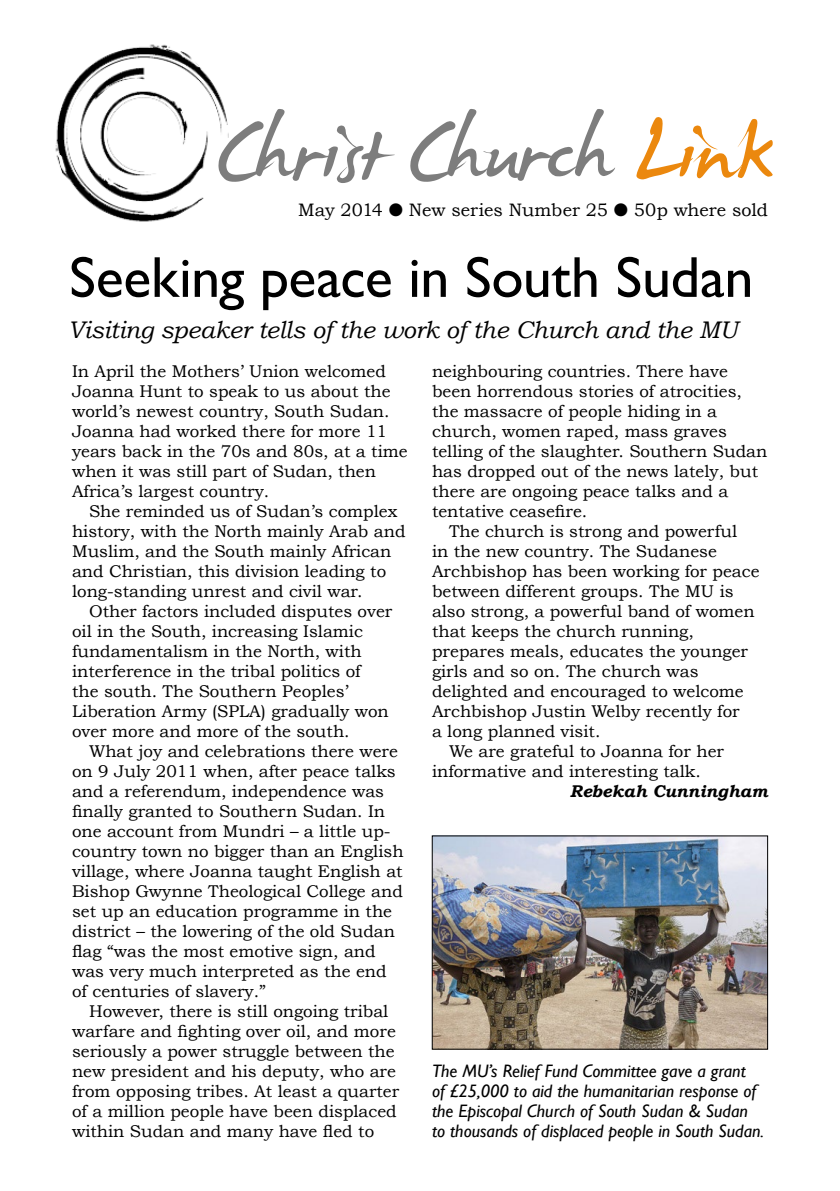
<style>
.page{position:relative;width:840px;height:1191px;background:#fff}
.page>*{position:absolute;margin:0;border:0;box-sizing:border-box;transform-origin:0 0}
.t1{font:136px "James Fajardo";letter-spacing:-.005em;color:#7d7d7d}
.t2{font:58px "Gill Sans";letter-spacing:-.005em;color:#000}
.t3{font:italic 24px "Bookman Old Style";letter-spacing:-.01em;color:#000}
.t4{font:italic 18px/20px "Gill Sans";color:#000}
.t5{font:18px "Bookman Old Style";color:#000}
.t6{font:17px/20px "Bookman Old Style";color:#000}
.t7{font:italic 700 17px "Bookman Old Style";color:#000}
.s1{color:#eb880e}
</style>
<div class="page">
<img style="left:45px;top:35px;width:196px;height:196px;border-radius:98px">
<img style="left:434px;top:837px;width:331px;height:210px">
<h1 class="t1" style="left:215px;top:83px;width:558px">Christ Church <span class="s1">Link</span></h1>
<p class="t5" style="left:298px;top:200px;width:471px">May 2014 ● New series Number 25 ● 50p where sold</p>
<h2 class="t2" style="left:69px;top:243px;width:685px">Seeking peace in South Sudan</h2>
<h3 class="t3" style="left:68px;top:316px;width:671px">Visiting speaker tells of the work of the Church and the MU</h3>
<p class="t6" style="left:72px;top:361px;width:337px">In April the Mothers’ Union welcomed Joanna Hunt to speak to us about the world’s newest country, South Sudan.<br>Joanna had worked there for more 11 years back in the 70s and 80s, at a time when it was still part of Sudan, then Africa’s largest country.</p>
<p class="t6" style="left:72px;top:501px;width:335px;text-indent:17px">She reminded us of Sudan’s complex history, with the North mainly Arab and Muslim, and the South mainly African and Christian, this division leading to long-standing unrest and civil war.</p>
<p class="t6" style="left:72px;top:601px;width:321px;text-indent:17px">Other factors included disputes over oil in the South, increasing Islamic fundamentalism in the North, with interference in the tribal politics of<br>the south. The Southern Peoples’ Liberation Army (SPLA) gradually won over more and more of the south.</p>
<p class="t6" style="left:72px;top:741px;width:333px;text-indent:17px">What joy and celebrations there were on 9 July 2011 when, after peace talks and a referendum, independence was finally granted to Southern Sudan. In one account from Mundri – a little up&shy;country town no bigger than an English village, where Joanna taught English at Bishop Gwynne Theological College and set up an education programme in the district – the lowering of the old Sudan flag “was the most emotive sign, and was very much interpreted as the end of centuries of slavery.”</p>
<p class="t6" style="left:72px;top:1001px;width:328px;text-indent:17px">However, there is still ongoing tribal warfare and fighting over oil, and more seriously a power struggle between the new president and his deputy, who are from opposing tribes. At least a quarter of a million people have been displaced within Sudan and many have fled to</p>
<p class="t6" style="left:432px;top:361px;width:297px">neighbouring countries. There have</p>
<p class="t6" style="left:432px;top:381px;width:311px">been horrendous stories of atrocities,</p>
<p class="t6" style="left:432px;top:401px;width:286px">the massacre of people hiding in a</p>
<p class="t6" style="left:432px;top:421px;width:296px">church, women raped, mass graves</p>
<p class="t6" style="left:432px;top:441px;width:337px">telling of the slaughter. Southern Sudan</p>
<p class="t6" style="left:432px;top:461px;width:327px">has dropped out of the news lately, but</p>
<p class="t6" style="left:432px;top:481px;width:298px">there are ongoing peace talks and a</p>
<p class="t6" style="left:432px;top:501px;width:157px">tentative ceasefire.</p>
<p class="t6" style="left:449px;top:521px;width:289px">The church is strong and powerful</p>
<p class="t6" style="left:432px;top:541px;width:286px">in the new country. The Sudanese</p>
<p class="t6" style="left:432px;top:561px;width:329px">Archbishop has been working for peace</p>
<p class="t6" style="left:432px;top:581px;width:303px">between different groups. The MU is</p>
<p class="t6" style="left:432px;top:600px;width:324px">also strong, a powerful band of women</p>
<p class="t6" style="left:432px;top:620px;width:263px">that keeps the church running,</p>
<p class="t6" style="left:432px;top:640px;width:317px">prepares meals, educates the younger</p>
<p class="t6" style="left:432px;top:660px;width:268px">girls and so on. The church was</p>
<p class="t6" style="left:432px;top:680px;width:313px">delighted and encouraged to welcome</p>
<p class="t6" style="left:432px;top:700px;width:309px">Archbishop Justin Welby recently for</p>
<p class="t6" style="left:432px;top:720px;width:170px">a long planned visit.</p>
<p class="t6" style="left:449px;top:740px;width:276px">We are grateful to Joanna for her</p>
<p class="t6" style="left:432px;top:760px;width:270px">informative and interesting talk.</p>
<p class="t7" style="left:569px;top:780px;width:199px">Rebekah Cunningham</p>
<p class="t4" style="left:432px;top:1061px;width:333px">The MU’s Relief Fund Committee gave a grant<br>of £25,000 to aid the humanitarian response of the Episcopal Church of South Sudan &amp; Sudan to thousands of displaced people in South Sudan.</p>
</div>
